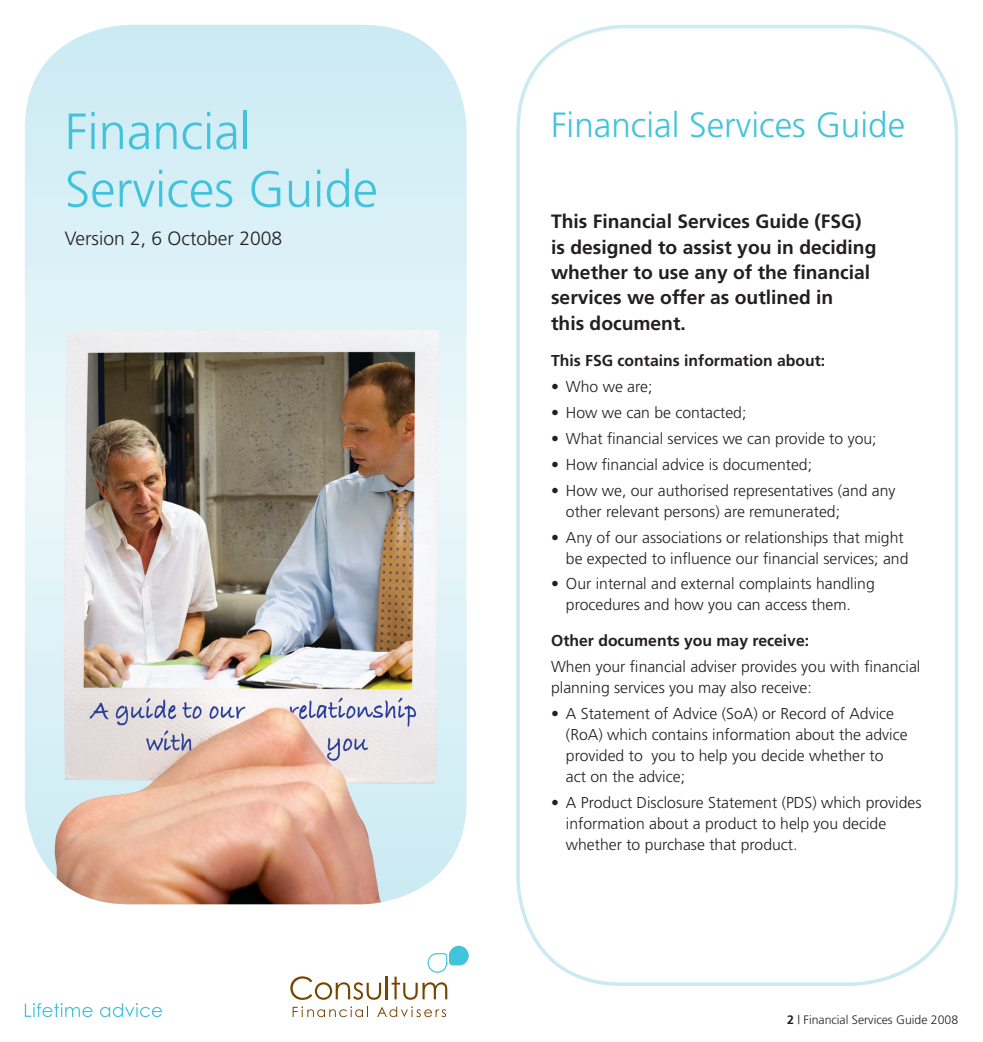
<style>
.page{position:relative;width:983px;height:1042px;background:#fff}
.page>*{position:absolute;margin:0;border:0;box-sizing:border-box;transform-origin:0 0}
.t1{font:300 50.75px/57.8px "Frutiger";color:#42c3dc}
.t2{font:300 35px "Frutiger";color:#42c3dc}
.t3{font:700 19.25px/25.4px "Frutiger";color:#231f20}
.t4{font:300 19.25px "Frutiger";color:#231f20}
.t5{font:300 15.75px/21px "Frutiger";color:#231f20}
.t6{font:700 15.75px "Frutiger";color:#231f20}
.t7{font:300 12.25px "Frutiger";color:#231f20}
.s1{font-weight:700}
</style>
<div class="page">
<svg style="left:290px;top:946px;width:178px;height:71px"></svg>
<svg style="left:25px;top:1003px;width:137px;height:14px"></svg>
<svg style="left:25px;top:25px;width:441px;height:851px"></svg>
<img style="left:55px;top:330px;width:384px;height:574px">
<div style="left:516px;top:25px;width:441px;height:961px;border:4px solid #cbeaf3;border-radius:104px"></div>
<h1 class="t1" style="left:65px;top:102px;width:314px">Financial<br>Services Guide</h1>
<p class="t4" style="left:65px;top:228px;width:219px">Version 2, 6 October 2008</p>
<h2 class="t2" style="left:551px;top:105px;width:355px">Financial Services Guide</h2>
<p class="t3" style="left:551px;top:209px;width:327px">This Financial Services Guide (FSG) is designed to assist you in deciding whether to use any of the financial services we offer as outlined in<br>this document.</p>
<p class="t6" style="left:551px;top:351px;width:275px">This FSG contains information about:</p>
<p class="t5" style="left:551px;top:376px;width:103px">• Who we are;</p>
<p class="t5" style="left:551px;top:402px;width:197px">• How we can be contacted;</p>
<p class="t5" style="left:551px;top:428px;width:327px">• What financial services we can provide to you;</p>
<p class="t5" style="left:551px;top:454px;width:262px">• How financial advice is documented;</p>
<p class="t5" style="left:566px;top:479px;width:331px;text-indent:-15px">• How we, our authorised representatives (and any other relevant persons) are remunerated;</p>
<p class="t5" style="left:551px;top:526px;width:359px;text-align:right">• Any of our associations or relationships that might be expected to influence our financial services; and</p>
<p class="t5" style="left:551px;top:573px;width:325px;text-align:center">• Our internal and external complaints handling procedures and how you can access them.</p>
<p class="t6" style="left:551px;top:631px;width:259px">Other documents you may receive:</p>
<p class="t5" style="left:551px;top:656px;width:371px">When your financial adviser provides you with financial planning services you may also receive:</p>
<p class="t5" style="left:566px;top:703px;width:343px;text-indent:-15px">• A Statement of Advice (SoA) or Record of Advice (RoA) which contains information about the advice provided to you to help you decide whether to act on the advice;</p>
<p class="t5" style="left:566px;top:792px;width:357px;text-indent:-15px">• A Product Disclosure Statement (PDS) which provides information about a product to help you decide whether to purchase that product.</p>
<p class="t7" style="left:787px;top:1012px;width:172px"><span class="s1">2</span> | Financial Services Guide 2008</p>
</div>
